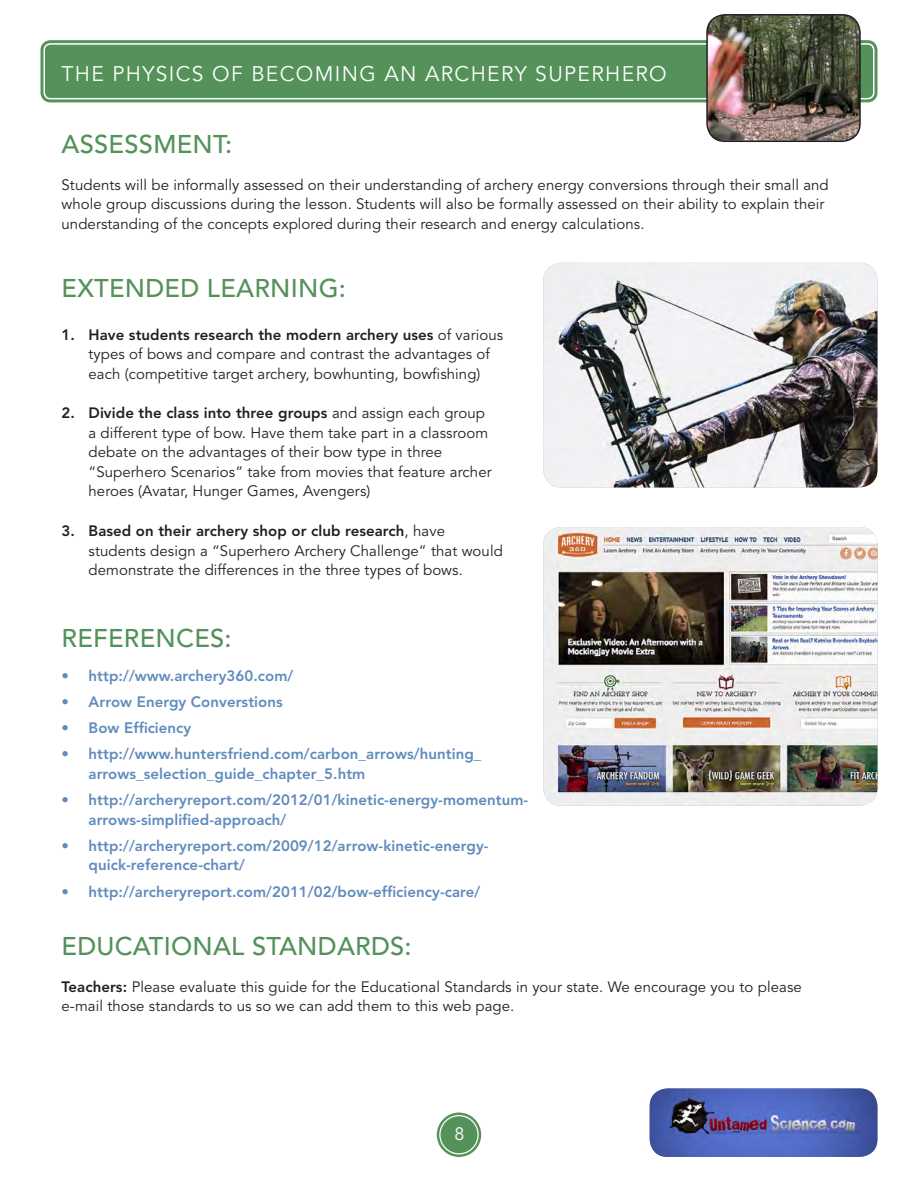
<style>
.page{position:relative;width:918px;height:1188px;background:#fff}
.page>*{position:absolute;margin:0;border:0;box-sizing:border-box;transform-origin:0 0}
.H1-_Headline{font:500 25.5px "Avenir";letter-spacing:.01em;color:#54925a}
.H1-_Headline-2{font:21px "Avenir";letter-spacing:.065em;color:#fff}
.t1{font:18px "Avenir";color:#fff}
.H1-_Headline-3{font:15px/19.5px "Avenir";letter-spacing:.005em;color:#231f20}
.H1-_Headline-4{font:800 15px/19.5px "Avenir";letter-spacing:.005em;color:#5f8bbd}
.s1{font-weight:800}
</style>
<div class="page">
<div style="left:441px;top:1116px;width:36px;height:37px;background:#54925a;border-radius:50%"></div>
<div style="left:437px;top:1113px;width:44px;height:44px;border:2px solid #54925a;border-radius:50%"></div>
<div style="left:442px;top:1118px;width:34px;height:34px;border:2px solid #54925a;border-radius:50%"></div>
<div style="left:45px;top:45px;width:828px;height:53px;background:#54925a;border-radius:5px"></div>
<div style="left:41px;top:40px;width:837px;height:62px;border:3px solid #54925a;border-radius:8px"></div>
<div style="left:47px;top:46px;width:824px;height:50px;border:3px solid #54925a;border-radius:2px"></div>
<img style="left:543px;top:263px;width:335px;height:224px">
<img style="left:543px;top:527px;width:335px;height:279px">
<img style="left:650px;top:1088px;width:228px;height:69px">
<img style="left:707px;top:15px;width:153px;height:126px">
<div style="left:706px;top:14px;width:155px;height:128px;border:2px solid #231f20;border-radius:18px"></div>
<p class="H1-_Headline-2" style="left:62px;top:62px;width:607px">THE PHYSICS OF BECOMING AN ARCHERY SUPERHERO</p>
<p class="H1-_Headline" style="left:62px;top:130px;width:172px">ASSESSMENT:</p>
<p class="H1-_Headline-3" style="left:62px;top:175px;width:769px">Students will be informally assessed on their understanding of archery energy conversions through their small and whole group discussions during the lesson. Students will also be formally assessed on their ability to explain their understanding of the concepts explored during their research and energy calculations.</p>
<p class="H1-_Headline" style="left:62px;top:273px;width:286px">EXTENDED LEARNING:</p>
<p class="H1-_Headline-3" style="left:89px;top:325px;width:416px;text-indent:-27px"><span class="s1">1. Have students research the modern archery uses</span> of various types of bows and compare and contrast the advantages of each (competitive target archery, bowhunting, bowfishing)</p>
<p class="H1-_Headline-3" style="left:89px;top:404px;width:405px;text-indent:-27px"><span class="s1">2. Divide the class into three groups</span> and assign each group a different type of bow. Have them take part in a classroom debate on the advantages of their bow type in three “Superhero Scenarios” take from movies that feature archer heroes (Avatar, Hunger Games, Avengers)</p>
<p class="H1-_Headline-3" style="left:89px;top:522px;width:416px;text-indent:-27px"><span class="s1">3. Based on their archery shop or club research</span>, have students design a “Superhero Archery Challenge” that would demonstrate the differences in the three types of bows.</p>
<p class="H1-_Headline" style="left:62px;top:623px;width:172px">REFERENCES:</p>
<p class="H1-_Headline-4" style="left:62px;top:666px;width:233px">• http://www.archery360.com/</p>
<p class="H1-_Headline-4" style="left:62px;top:692px;width:223px">• Arrow Energy Converstions</p>
<p class="H1-_Headline-4" style="left:62px;top:718px;width:131px">• Bow Efficiency</p>
<p class="H1-_Headline-4" style="left:89px;top:744px;width:394px;text-indent:-27px">• http://www.huntersfriend.com/carbon_arrows/hunting_ arrows_selection_guide_chapter_5.htm</p>
<p class="H1-_Headline-4" style="left:89px;top:790px;width:441px;text-indent:-27px">• http://archeryreport.com/2012/01/kinetic-energy-momentum&shy;arrows-simplified-approach/</p>
<p class="H1-_Headline-4" style="left:89px;top:836px;width:402px;text-indent:-27px">• http://archeryreport.com/2009/12/arrow-kinetic-energy&shy;quick-reference-chart/</p>
<p class="H1-_Headline-4" style="left:62px;top:882px;width:420px">• http://archeryreport.com/2011/02/bow-efficiency-care/</p>
<p class="H1-_Headline" style="left:62px;top:932px;width:352px">EDUCATIONAL STANDARDS:</p>
<p class="H1-_Headline-3" style="left:62px;top:977px;width:742px"><span class="s1">Teachers:</span> Please evaluate this guide for the Educational Standards in your state. We encourage you to please e-mail those standards to us so we can add them to this web page.</p>
<p class="t1" style="left:454px;top:1124px;width:11px">8</p>
</div>
